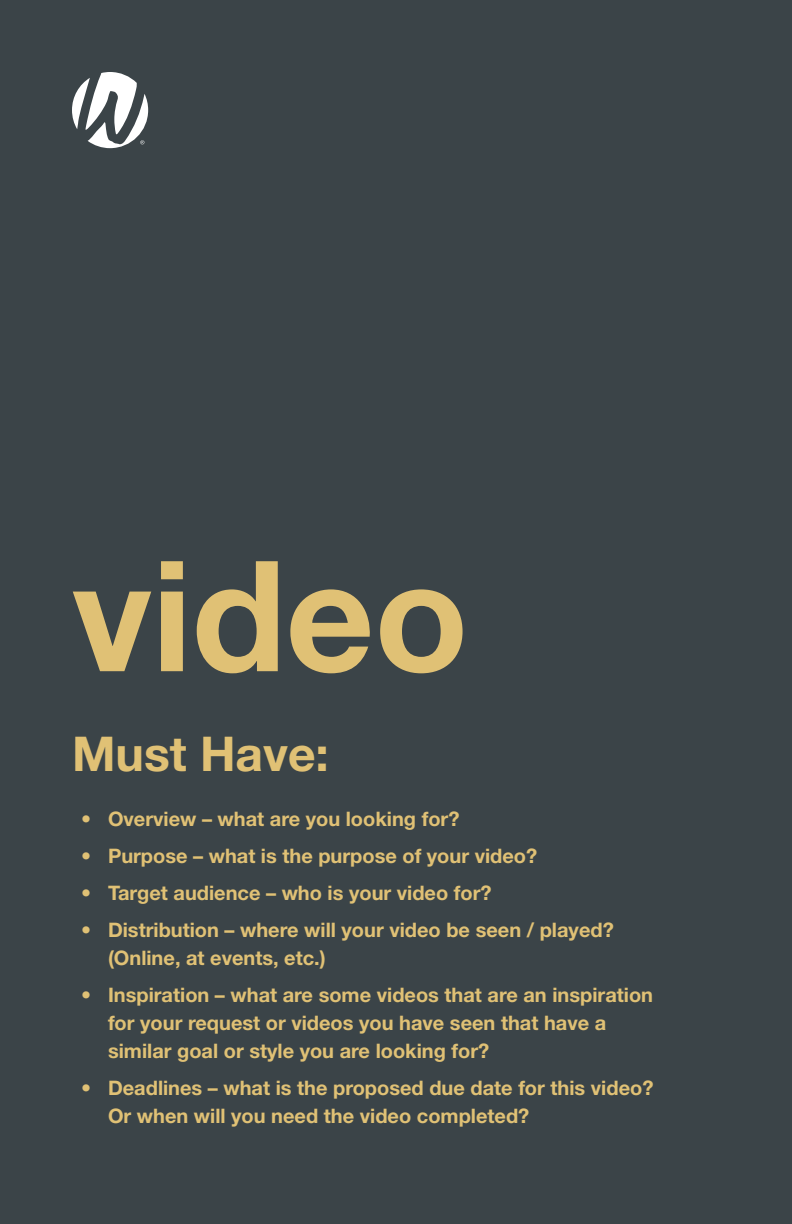
<style>
.page{position:relative;width:792px;height:1224px;background:#3b4448}
.page>*{position:absolute;margin:0;border:0;box-sizing:border-box;transform-origin:0 0}
.T1{font:700 154px "Helvetica Neue LT Std";color:#e0c175}
.T1-2{font:700 48px "Helvetica Neue LT Std";color:#e0c175}
.t1{font:700 20px/28px "Helvetica Neue LT Std";color:#e0c175}
</style>
<div class="page">
<svg style="left:72px;top:72px;width:76px;height:76px"></svg>
<p class="T1" style="left:72px;top:521px;width:398px">video</p>
<p class="T1-2" style="left:72px;top:724px;width:258px">Must Have:</p>
<p class="t1" style="left:81px;top:805px;width:380px">• Overview – what are you looking for?</p>
<p class="t1" style="left:81px;top:842px;width:458px">• Purpose – what is the purpose of your video?</p>
<p class="t1" style="left:81px;top:879px;width:412px">• Target audience – who is your video for?</p>
<p class="t1" style="left:108px;top:916px;width:507px;text-indent:-27px">• Distribution – where will your video be seen / played? (Online, at events, etc.)</p>
<p class="t1" style="left:108px;top:981px;width:547px;text-indent:-27px">• Inspiration – what are some videos that are an inspiration for your request or videos you have seen that have a similar goal or style you are looking for?</p>
<p class="t1" style="left:108px;top:1074px;width:547px;text-indent:-27px">• Deadlines – what is the proposed due date for this video?<br>Or when will you need the video completed?</p>
</div>
